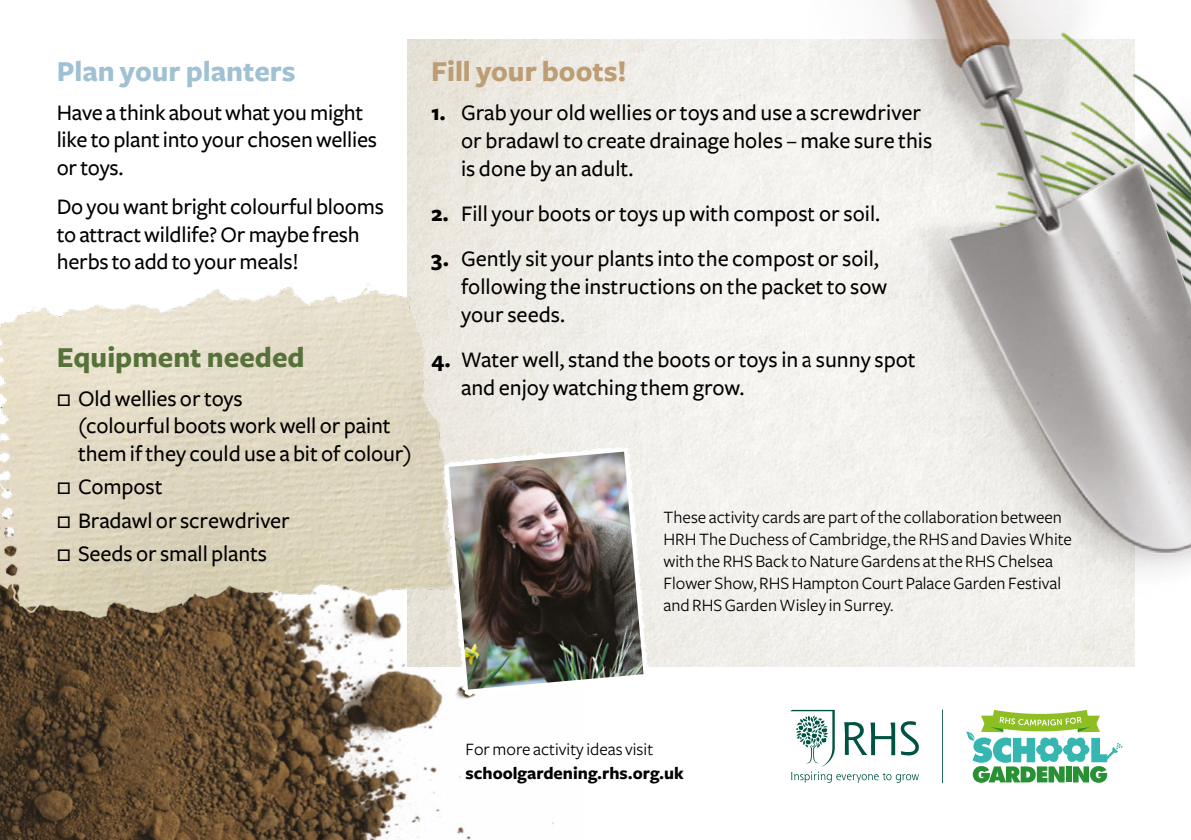
<style>
.page{position:relative;width:1191px;height:840px;background:#fff}
.page>*{position:absolute;margin:0;border:0;box-sizing:border-box;transform-origin:0 0}
.t1{font:700 30px "Freight Sans";color:#a0c1d2}
.t2{font:700 30px "Freight Sans";color:#56723a}
.t3{font:700 30px "Freight Sans";color:#bc9d75}
.t4{font:500 23px/27.6px "Freight Sans";letter-spacing:-.005em;color:#000}
.t5{font:18px/22px "Freight Sans";color:#000}
.t6{font:700 18px "Freight Sans";color:#000}
.s1{font-weight:700}
</style>
<div class="page">
<img style="left:0;top:632px;width:554px;height:207px">
<img style="left:0;top:272px;width:471px;height:360px">
<svg style="left:966px;top:710px;width:156px;height:72px"></svg>
<svg style="left:942px;top:709px;width:1px;height:73px"></svg>
<svg style="left:790px;top:709px;width:129px;height:73px"></svg>
<svg style="left:444px;top:447px;width:205px;height:248px"></svg>
<img style="left:448px;top:451px;width:195px;height:238px">
<div style="left:893px;top:597px;width:242px;height:30px;background:#f2f1ed"></div>
<img style="left:936px;top:0;width:255px;height:551px">
<h1 class="t1" style="left:57px;top:55px;width:240px">Plan your planters</h1>
<p class="t4" style="left:57px;top:99px;width:322px">Have a think about what you might like to plant into your chosen wellies or toys.</p>
<p class="t4" style="left:57px;top:193px;width:329px">Do you want bright colourful blooms to attract wildlife? Or maybe fresh herbs to add to your meals!</p>
<h1 class="t2" style="left:57px;top:340px;width:249px">Equipment needed</h1>
<p class="t4" style="left:78px;top:384px;width:335px;text-indent:-21px">□ Old wellies or toys<br>(colourful boots work well or paint them if they could use a bit of colour)</p>
<p class="t4" style="left:57px;top:473px;width:107px">□ Compost</p>
<p class="t4" style="left:57px;top:506px;width:235px">□ Bradawl or screwdriver</p>
<p class="t4" style="left:57px;top:539px;width:212px">□ Seeds or small plants</p>
<h1 class="t3" style="left:431px;top:55px;width:197px">Fill your boots!</h1>
<p class="t4" style="left:461px;top:99px;width:473px;text-indent:-30px"><span class="s1">1.</span> Grab your old wellies or toys and use a screwdriver or bradawl to create drainage holes – make sure this is done by an adult.</p>
<p class="t4" style="left:431px;top:200px;width:451px"><span class="s1">2.</span> Fill your boots or toys up with compost or soil.</p>
<p class="t4" style="left:461px;top:245px;width:428px;text-indent:-30px"><span class="s1">3.</span> Gently sit your plants into the compost or soil, following the instructions on the packet to sow your seeds.</p>
<p class="t4" style="left:461px;top:346px;width:456px;text-indent:-30px"><span class="s1">4.</span> Water well, stand the boots or toys in a sunny spot and enjoy watching them grow.</p>
<p class="t5" style="left:663px;top:506px;width:410px">These activity cards are part of the collaboration between HRH The Duchess of Cambridge, the RHS and Davies White with the RHS Back to Nature Gardens at the RHS Chelsea Flower Show, RHS Hampton Court Palace Garden Festival and RHS Garden Wisley in Surrey.</p>
<p class="t5" style="left:465px;top:738px;width:189px">For more activity ideas visit</p>
<p class="t6" style="left:465px;top:763px;width:220px">schoolgardening.rhs.org.uk</p>
</div>
